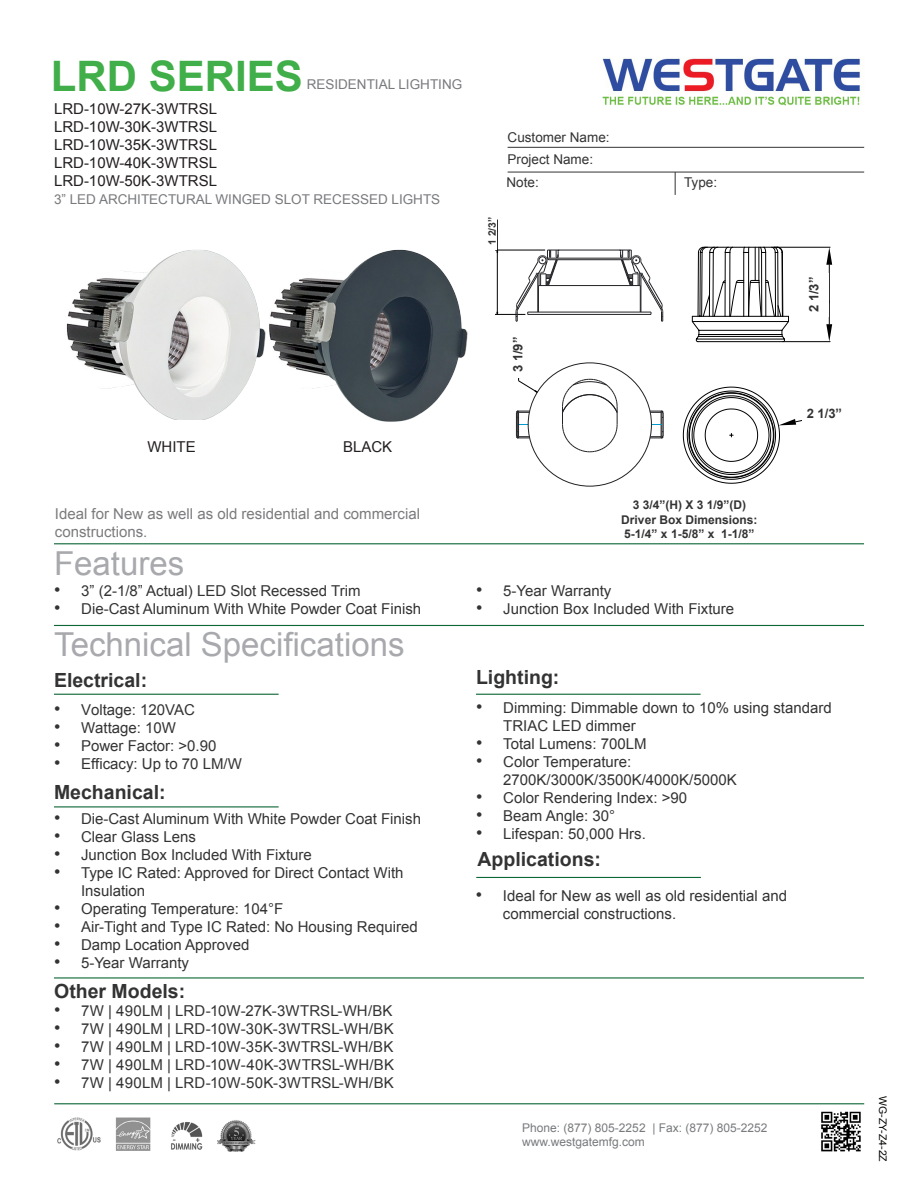
<style>
.page{position:relative;width:918px;height:1188px;background:#fff}
.page>*{position:absolute;margin:0;border:0;box-sizing:border-box;transform-origin:0 0}
.t1{font:700 42px "Arial";color:#40ae49}
.t2{font:33px "Arial";color:#a8a9ad}
.t3{font:700 19.5px "Arial";color:#333}
.t4{font:15px/18px "Arial";color:#333}
.t5{font:15px/18px "Arial";color:#323332}
.t6{font:15px "Arial";color:#231f20}
.t7{font:15px/18px "Arial";color:#7b7b7e}
.t8{font:13.5px "Arial";color:#787a7d}
.t9{font:13.5px "Arial";color:#333}
.t10{font:700 13.05px "Arial";color:#333}
.t11{font:700 12px "Arial";color:#333}
.t12{font:12px "Arial";color:#787a7d}
.t13{font:10.5px "Arial";color:#040503}
.t14{font:700 10.35px "Arial";color:#333}
.s1{font-size:18px}
.s2{font-size:18px;color:#323332}
.s3{color:#323332}
</style>
<div class="page">
<hr style="left:54px;top:543px;width:810px;height:1px;background:#0d6736">
<hr style="left:508px;top:147px;width:356px;height:1px;background:#333">
<svg style="left:675px;top:173px;width:1px;height:22px"></svg>
<hr style="left:508px;top:172px;width:356px;height:1px;background:#333">
<hr style="left:54px;top:625px;width:810px;height:1px;background:#0d6736">
<hr style="left:54px;top:694px;width:225px;height:1px;background:#0d6736">
<hr style="left:476px;top:694px;width:225px;height:1px;background:#0d6736">
<hr style="left:54px;top:806px;width:225px;height:1px;background:#0d6736">
<img style="left:602px;top:58px;width:258px;height:48px">
<hr style="left:54px;top:1103px;width:810px;height:1px;background:#0d6736">
<img style="left:821px;top:1111px;width:40px;height:41px">
<hr style="left:476px;top:877px;width:225px;height:1px;background:#0d6736">
<img style="left:57px;top:1117px;width:44px;height:33px">
<hr style="left:54px;top:977px;width:810px;height:2px;background:#0d6736">
<img style="left:171px;top:1122px;width:32px;height:28px">
<img style="left:116px;top:1117px;width:34px;height:33px">
<img style="left:217px;top:1120px;width:39px;height:32px">
<svg style="left:692px;top:246px;width:97px;height:96px"></svg>
<hr style="left:783px;top:341px;width:47px;height:1px;background:#000">
<hr style="left:774px;top:247px;width:56px;height:1px;background:#000">
<hr style="left:829px;top:265px;width:1px;height:59px;background:#000">
<svg style="left:826px;top:324px;width:6px;height:18px"></svg>
<svg style="left:826px;top:247px;width:6px;height:18px"></svg>
<svg style="left:683px;top:387px;width:119px;height:96px"></svg>
<hr style="left:765px;top:372px;width:56px;height:1px;background:#000">
<svg style="left:495px;top:219px;width:169px;height:103px"></svg>
<svg style="left:515px;top:362px;width:149px;height:125px"></svg>
<div style="left:488px;top:212px;width:9px;height:38px;background:#fff"></div>
<div style="left:513px;top:331px;width:11px;height:47px;background:#fff"></div>
<img style="left:280px;top:249px;width:188px;height:173px">
<img style="left:66px;top:250px;width:214px;height:169px">
<p class="t1" style="left:51px;top:48px;width:254px">LRD SERIES</p>
<p class="t8" style="left:307px;top:75px;width:157px">RESIDENTIAL LIGHTING</p>
<p class="t6" style="left:54px;top:98px;width:165px">LRD-10W-27K-3WTRSL</p>
<p class="t6" style="left:54px;top:116px;width:165px">LRD-10W-30K-3WTRSL</p>
<p class="t6" style="left:54px;top:134px;width:165px">LRD-10W-35K-3WTRSL</p>
<p class="t6" style="left:54px;top:152px;width:165px">LRD-10W-40K-3WTRSL</p>
<p class="t6" style="left:54px;top:170px;width:165px">LRD-10W-50K-3WTRSL</p>
<p class="t8" style="left:54px;top:191px;width:388px">3” LED ARCHITECTURAL WINGED SLOT RECESSED LIGHTS</p>
<p class="t14" style="left:485px;top:245px;width:30px;rotate:-90deg">1 2/3”</p>
<p class="t9" style="left:508px;top:128px;width:104px">Customer Name:</p>
<p class="t9" style="left:508px;top:150px;width:87px">Project Name:</p>
<p class="t9" style="left:507px;top:173px;width:34px">Note:</p>
<p class="t9" style="left:684px;top:173px;width:35px">Type:</p>
<p class="t6" style="left:147px;top:436px;width:50px">WHITE</p>
<p class="t6" style="left:343px;top:436px;width:51px">BLACK</p>
<p class="t10" style="left:509px;top:372px;width:37px;rotate:-90deg">3 1/9”</p>
<p class="t10" style="left:805px;top:312px;width:37px;rotate:-90deg">2 1/3”</p>
<p class="t10" style="left:807px;top:405px;width:37px">2 1/3”</p>
<p class="t7" style="left:55px;top:504px;width:367px">Ideal for New as well as old residential and commercial constructions.</p>
<p class="t2" style="left:54px;top:542px;width:132px">Features</p>
<p class="t5" style="left:54px;top:582px;width:308px"><span class="s1">•</span> 3” (2-1/8” Actual) LED Slot Recessed Trim</p>
<p class="t4" style="left:54px;top:600px;width:369px"><span class="s1">•</span> Die-Cast Aluminum With White Powder Coat Finish</p>
<p class="t2" style="left:54px;top:623px;width:352px">Technical Specifications</p>
<p class="t3" style="left:54px;top:667px;width:95px">Electrical:</p>
<p class="t4" style="left:54px;top:701px;width:142px"><span class="s1">•</span> Voltage: 120VAC</p>
<p class="t4" style="left:54px;top:719px;width:124px"><span class="s1">•</span> Wattage: 10W</p>
<p class="t4" style="left:54px;top:737px;width:164px"><span class="s1">•</span> Power Factor: &gt;0.90</p>
<p class="t4" style="left:54px;top:755px;width:189px"><span class="s1">•</span> Efficacy: Up to 70 LM/W</p>
<p class="t3" style="left:54px;top:779px;width:113px">Mechanical:</p>
<p class="t4" style="left:54px;top:810px;width:369px"><span class="s1">•</span> Die-Cast Aluminum With White Powder Coat Finish</p>
<p class="t4" style="left:54px;top:828px;width:144px"><span class="s1">•</span> Clear Glass Lens</p>
<p class="t4" style="left:54px;top:846px;width:259px"><span class="s1">•</span> Junction Box Included With Fixture</p>
<p class="t4" style="left:81px;top:864px;width:324px;text-indent:-27px"><span class="s1">•</span> Type IC Rated: Approved for Direct Contact With<br>Insulation</p>
<p class="t4" style="left:54px;top:900px;width:231px"><span class="s1">•</span> Operating Temperature: 104°F</p>
<p class="t4" style="left:54px;top:918px;width:365px"><span class="s1">•</span> Air-Tight and Type IC Rated: No Housing Required</p>
<p class="t4" style="left:54px;top:936px;width:197px"><span class="s1">•</span> Damp Location Approved</p>
<p class="t4" style="left:54px;top:954px;width:137px"><span class="s1">•</span> 5-Year Warranty</p>
<p class="t3" style="left:54px;top:978px;width:133px">Other Models:</p>
<p class="t4" style="left:54px;top:1002px;width:340px"><span class="s2">•</span> <span class="s3">7W | 490LM</span> | LRD-10W-27K-3WTRSL-WH/BK</p>
<p class="t4" style="left:54px;top:1020px;width:341px"><span class="s2">•</span> <span class="s3">7W | 490LM</span> | LRD-10W-30K-3WTRSL-WH/BK</p>
<p class="t4" style="left:54px;top:1038px;width:341px"><span class="s2">•</span> <span class="s3">7W | 490LM</span> | LRD-10W-35K-3WTRSL-WH/BK</p>
<p class="t4" style="left:54px;top:1056px;width:341px"><span class="s2">•</span> <span class="s3">7W | 490LM</span> | LRD-10W-40K-3WTRSL-WH/BK</p>
<p class="t4" style="left:54px;top:1074px;width:341px"><span class="s2">•</span> <span class="s3">7W | 490LM</span> | LRD-10W-50K-3WTRSL-WH/BK</p>
<p class="t11" style="left:633px;top:497px;width:115px">3 3/4”(H) X 3 1/9”(D)</p>
<p class="t11" style="left:621px;top:512px;width:138px">Driver Box Dimensions:</p>
<p class="t11" style="left:624px;top:526px;width:132px">5-1/4” x 1-5/8” x 1-1/8”</p>
<p class="t4" style="left:476px;top:582px;width:137px"><span class="s1">•</span> 5-Year Warranty</p>
<p class="t4" style="left:476px;top:600px;width:259px"><span class="s1">•</span> Junction Box Included With Fixture</p>
<p class="t3" style="left:476px;top:664px;width:85px">Lighting:</p>
<p class="t5" style="left:503px;top:699px;width:330px;text-indent:-27px"><span class="s1">•</span> Dimming: Dimmable down to 10% using standard<br>TRIAC LED dimmer</p>
<p class="t5" style="left:476px;top:735px;width:172px"><span class="s1">•</span> Total Lumens: 700LM</p>
<p class="t5" style="left:503px;top:753px;width:235px;text-indent:-27px"><span class="s1">•</span> Color Temperature:<br>2700K/3000K/3500K/4000K/5000K</p>
<p class="t5" style="left:476px;top:789px;width:212px"><span class="s1">•</span> Color Rendering Index: &gt;90</p>
<p class="t5" style="left:476px;top:807px;width:140px"><span class="s1">•</span> Beam Angle: 30°</p>
<p class="t4" style="left:476px;top:825px;width:171px"><span class="s1">•</span> Lifespan: 50,000 Hrs.</p>
<p class="t3" style="left:478px;top:847px;width:125px">Applications:</p>
<p class="t4" style="left:503px;top:887px;width:286px;text-indent:-27px"><span class="s1">•</span> Ideal for New as well as old residential and commercial constructions.</p>
<p class="t12" style="left:522px;top:1120px;width:247px">Phone: (877) 805-2252 | Fax: (877) 805-2252</p>
<p class="t12" style="left:522px;top:1134px;width:124px">www.westgatemfg.com</p>
<p class="t13" style="left:890px;top:1096px;width:67px;rotate:90deg">WG-ZY-Z4-2Z</p>
</div>
